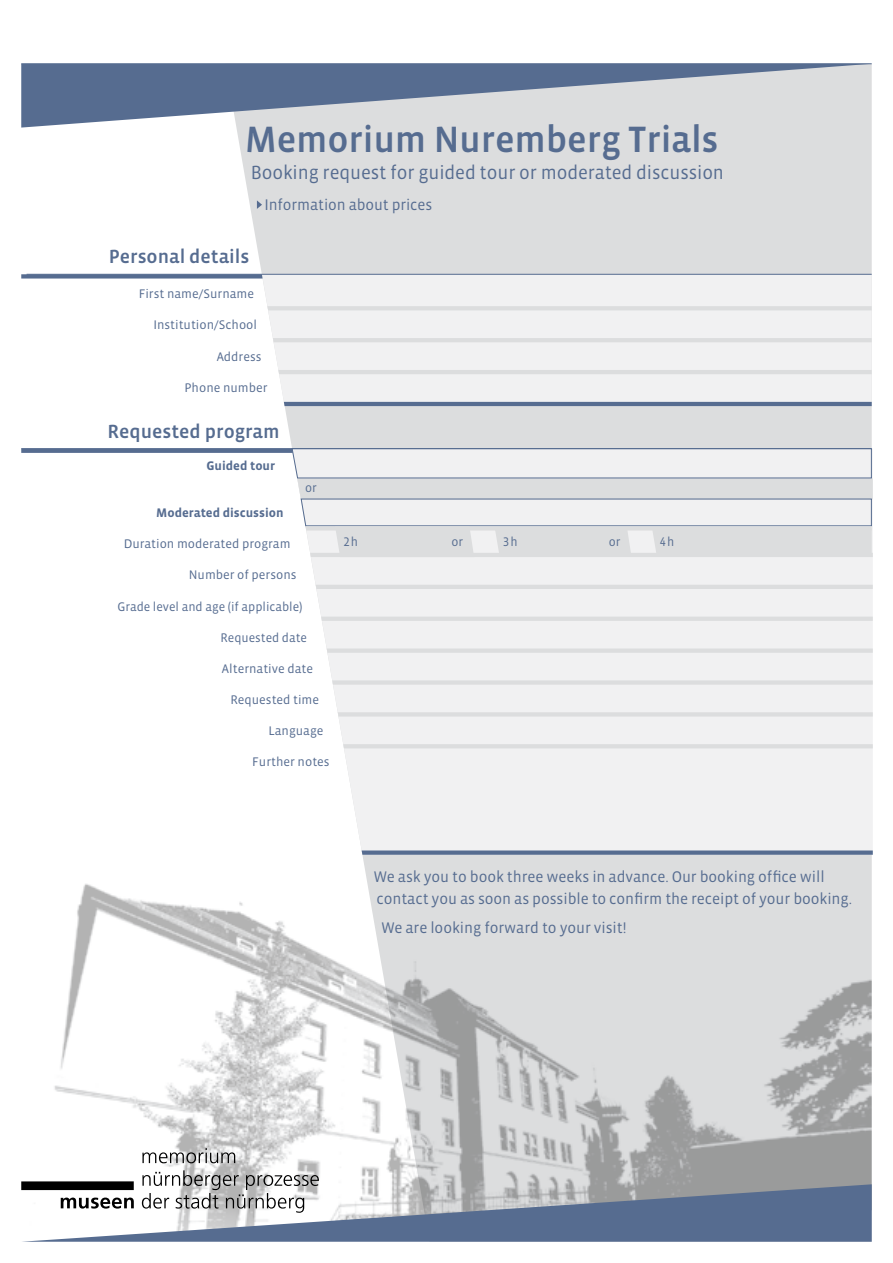
<style>
.page{position:relative;width:893px;height:1263px;background:#fff}
.page>*{position:absolute;margin:0;border:0;box-sizing:border-box;transform-origin:0 0}
.t1{font:500 37.5px "Vista Sans OT";letter-spacing:-.005em;color:#566c90}
.t2{font:19.5px "Vista Sans OT";letter-spacing:-.005em;color:#566c90}
.t3{font:500 19.5px "Vista Sans OT";color:#566c90}
.t4{font:15.75px/22.5px "Vista Sans OT";letter-spacing:-.005em;color:#566c90}
.t5{font:12.75px "Vista Sans OT";color:#566c90}
.t6{font:700 12.75px "Vista Sans OT";color:#566c90}
.s1{font-weight:400;color:#fff}
</style>
<div class="page">
<svg style="left:225px;top:128px;width:647px;height:320px;background:#dedfe0"></svg>
<img style="left:54px;top:855px;width:818px;height:329px">
<div style="left:262px;top:275px;width:610px;height:131px;background:#f1f1f2"></div>
<hr style="left:267px;top:306px;width:605px;height:4px;background:#dcddde">
<hr style="left:273px;top:338px;width:599px;height:4px;background:#dcddde">
<hr style="left:278px;top:370px;width:594px;height:4px;background:#dcddde">
<hr style="left:284px;top:402px;width:588px;height:4px;background:#566c90">
<div style="left:311px;top:557px;width:562px;height:295px;background:#f1f1f2"></div>
<hr style="left:316px;top:585px;width:557px;height:4px;background:#dcddde">
<hr style="left:321px;top:617px;width:552px;height:4px;background:#dcddde">
<svg style="left:327px;top:648px;width:546px;height:5px;background:#dedfe0"></svg>
<div style="left:332px;top:680px;width:541px;height:5px;background:#dcddde"></div>
<hr style="left:338px;top:712px;width:535px;height:4px;background:#dcddde">
<hr style="left:343px;top:744px;width:530px;height:4px;background:#dcddde">
<svg style="left:362px;top:850px;width:511px;height:5px;background:#6c7f9e"></svg>
<hr style="left:27px;top:274px;width:845px;height:1px;background:#566c90">
<svg style="left:21px;top:274px;width:242px;height:5px"></svg>
<hr style="left:21px;top:63px;width:851px;height:1px;background:#566c90">
<svg style="left:21px;top:64px;width:851px;height:64px;background:#9aa6b8"></svg>
<svg style="left:21px;top:1148px;width:298px;height:36px"></svg>
<svg style="left:21px;top:1184px;width:851px;height:58px;fill:#566c90"></svg>
<svg style="left:21px;top:448px;width:852px;height:109px"></svg>
<svg style="left:257px;top:200px;width:5px;height:9px"></svg>
<h1 class="t1" style="left:245px;top:120px;width:475px">Memorium Nuremberg Trials</h1>
<h2 class="t2" style="left:251px;top:163px;width:475px">Booking request for guided tour or moderated discussion</h2>
<p class="t4" style="left:264px;top:194px;width:169px">Information about prices</p>
<h2 class="t3" style="left:109px;top:247px;width:142px">Personal details</h2>
<p class="t5" style="left:139px;top:287px;width:117px">First name/Surname</p>
<p class="t5" style="left:153px;top:319px;width:105px">Institution/School</p>
<p class="t5" style="left:217px;top:350px;width:46px">Address</p>
<p class="t5" style="left:184px;top:382px;width:85px">Phone number</p>
<h2 class="t3" style="left:107px;top:421px;width:174px">Requested program</h2>
<p class="t6" style="left:206px;top:459px;width:77px">Guided tour<span class="s1">_</span></p>
<p class="t6" style="left:156px;top:506px;width:131px">Moderated discussion<span class="s1">_</span></p>
<p class="t5" style="left:124px;top:537px;width:168px">Duration moderated program</p>
<p class="t5" style="left:189px;top:569px;width:109px">Number of persons</p>
<p class="t5" style="left:117px;top:600px;width:187px">Grade level and age (if applicable)</p>
<p class="t5" style="left:220px;top:631px;width:88px">Requested date</p>
<p class="t5" style="left:222px;top:662px;width:93px">Alternative date</p>
<p class="t5" style="left:230px;top:693px;width:90px">Requested time</p>
<p class="t5" style="left:268px;top:724px;width:57px">Language</p>
<p class="t5" style="left:252px;top:755px;width:79px">Further notes</p>
<p class="t5" style="left:305px;top:482px;width:13px">or</p>
<p class="t5" style="left:343px;top:535px;width:16px">2h</p>
<p class="t5" style="left:451px;top:535px;width:13px">or</p>
<p class="t5" style="left:503px;top:535px;width:16px">3h</p>
<p class="t5" style="left:609px;top:535px;width:13px">or</p>
<p class="t5" style="left:660px;top:535px;width:16px">4 h</p>
<p class="t4" style="left:374px;top:865px;width:480px">We ask you to book three weeks in advance. Our booking office will contact you as soon as possible to confirm the receipt of your booking.</p>
<p class="t4" style="left:381px;top:917px;width:247px">We are looking forward to your visit!</p>
</div>
